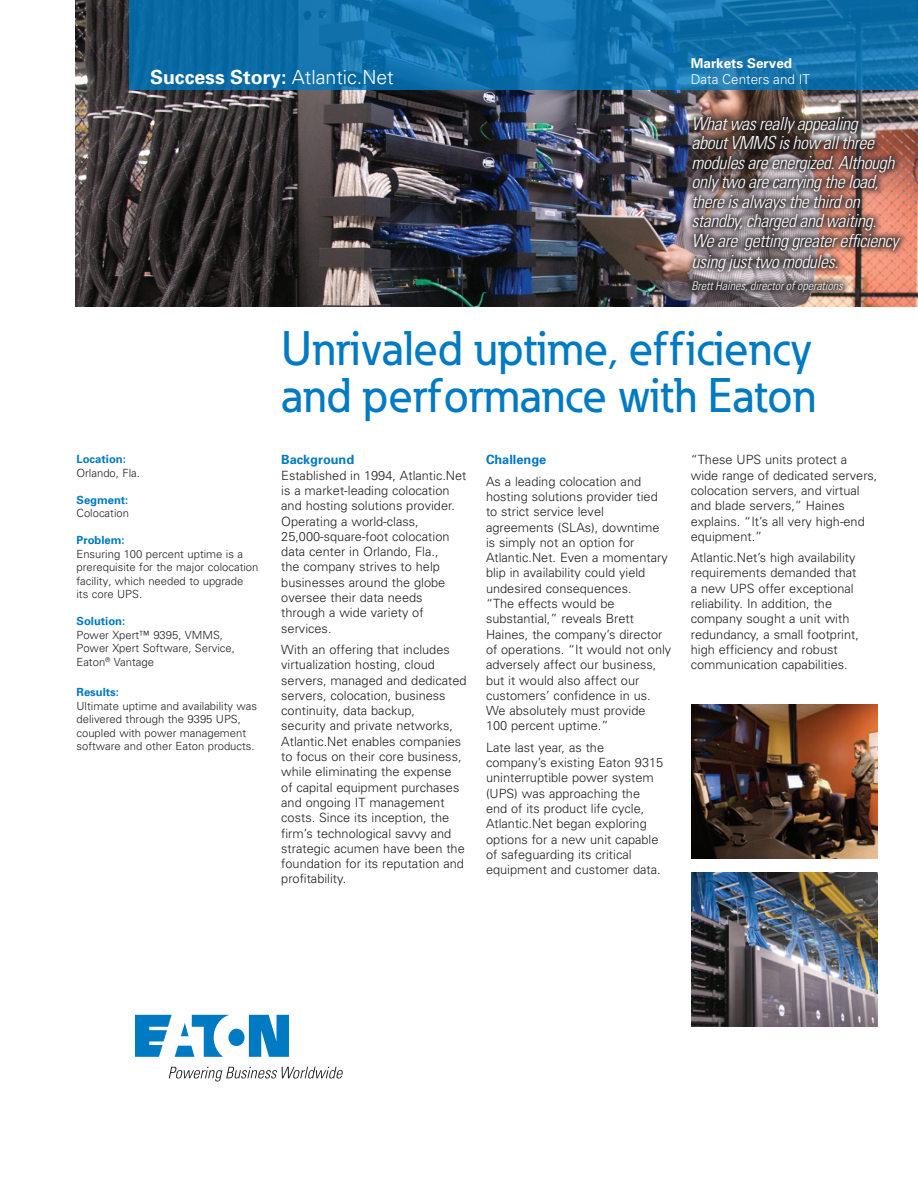
<style>
.page{position:relative;width:918px;height:1188px;background:#fff}
.page>*{position:absolute;margin:0;border:0;box-sizing:border-box;transform-origin:0 0}
._01_Headline___ADJ_C{font:500 48px/46.5px "Eaton";color:#007ac2}
._00_Product__Line_2{font:700 19.5px "Univers";color:#fff}
.t1{font:italic 300 condensed 18px/19.6px "Univers";letter-spacing:-.02em;color:#fff}
._00_Product__Line_2-2{font:300 13.5px "Univers";color:#fff}
._00_Product__Line_2-3{font:700 13.5px "Univers";color:#fff}
._01_Overview__11_pt{font:300 12.75px/15.3px "Univers";color:#231f20}
._01_Overview__11_pt-2{font:700 12.75px "Univers";color:#007ac2}
.t2{font:italic 300 condensed 12px "Univers";letter-spacing:-.005em;color:#fff}
._01_Overview__11_pt-3{font:300 11.25px/13.5px "Univers";color:#231f20}
.s1{font-weight:300}
.s2{font-weight:700;color:#007ac2}
</style>
<div class="page">
<img style="left:75px;top:0;width:843px;height:307px">
<div style="left:685px;top:109px;width:223px;height:190px;background:#231f20;opacity:.85"></div>
<img style="left:692px;top:873px;width:186px;height:153px">
<img style="left:692px;top:705px;width:186px;height:154px">
<svg style="left:129px;top:0;width:789px;height:90px;background:#0f70aa"></svg>
<svg style="left:135px;top:1015px;width:154px;height:42px"></svg>
<svg style="left:169px;top:1067px;width:174px;height:14px"></svg>
<p class="_00_Product__Line_2" style="left:150px;top:66px;width:245px">Success Story: <span class="s1">Atlantic.Net</span></p>
<p class="_00_Product__Line_2-3" style="left:691px;top:56px;width:103px">Markets Served</p>
<p class="_00_Product__Line_2-2" style="left:691px;top:71px;width:121px">Data Centers and IT</p>
<p class="t1" style="left:692px;top:114px;width:209px">What was really appealing<br>about VMMS is how all three modules are energized. Although only two are carrying the load, there is always the third on standby, charged and waiting.<br>We are getting greater efficiency using just two modules.</p>
<p class="t2" style="left:692px;top:278px;width:153px">Brett Haines, director of operations</p>
<p class="_01_Overview__11_pt-3" style="left:76px;top:452px;width:65px"><span class="s2">Location:<br></span>Orlando, Fla.</p>
<p class="_01_Overview__11_pt-3" style="left:76px;top:493px;width:54px"><span class="s2">Segment:<br></span>Colocation</p>
<p class="_01_Overview__11_pt-3" style="left:76px;top:533px;width:183px"><span class="s2">Problem:<br></span>Ensuring 100 percent uptime is a prerequisite for the major colocation facility, which needed to upgrade<br>its core UPS.</p>
<p class="_01_Overview__11_pt-3" style="left:76px;top:614px;width:160px"><span class="s2">Solution:<br></span>Power Xpert™ 9395, VMMS,<br>Power Xpert Software, Service,<br>Eaton<sup>®</sup> Vantage</p>
<p class="_01_Overview__11_pt-3" style="left:77px;top:686px;width:182px"><span class="s2">Results:<br></span>Ultimate uptime and availability was delivered through the 9395 UPS, coupled with power management software and other Eaton products.</p>
<p class="_01_Headline___ADJ_C" style="left:281px;top:325px;width:536px">Unrivaled uptime, efficiency and performance with Eaton</p>
<p class="_01_Overview__11_pt-2" style="left:281px;top:452px;width:74px">Background</p>
<p class="_01_Overview__11_pt" style="left:281px;top:468px;width:187px">Established in 1994, Atlantic.Net is a market-leading colocation and hosting solutions provider.<br>Operating a world-class,<br>25,000-square-foot colocation data center in Orlando, Fla.,<br>the company strives to help businesses around the globe oversee their data needs through a wide variety of services.</p>
<p class="_01_Overview__11_pt" style="left:281px;top:642px;width:187px">With an offering that includes virtualization hosting, cloud servers, managed and dedicated servers, colocation, business continuity, data backup,<br>security and private networks,<br>Atlantic.Net enables companies to focus on their core business, while eliminating the expense<br>of capital equipment purchases and ongoing IT management costs. Since its inception, the firm’s technological savvy and strategic acumen have been the foundation for its reputation and profitability.</p>
<p class="_01_Overview__11_pt-2" style="left:486px;top:452px;width:62px">Challenge</p>
<p class="_01_Overview__11_pt" style="left:486px;top:474px;width:187px">As a leading colocation and hosting solutions provider tied to strict service level agreements (SLAs), downtime is simply not an option for<br>Atlantic.Net. Even a momentary blip in availability could yield undesired consequences.<br>“The effects would be substantial,” reveals Brett<br>Haines, the company’s director of operations. “It would not only adversely affect our business, but it would also affect our customers’ confidence in us.<br>We absolutely must provide<br>100 percent uptime.”</p>
<p class="_01_Overview__11_pt" style="left:486px;top:740px;width:179px">Late last year, as the company’s existing Eaton 9315 uninterruptible power system (UPS) was approaching the end of its product life cycle,<br>Atlantic.Net began exploring options for a new unit capable of safeguarding its critical equipment and customer data.</p>
<p class="_01_Overview__11_pt" style="left:691px;top:452px;width:188px">“These UPS units protect a wide range of dedicated servers, colocation servers, and virtual and blade servers,” Haines explains. “It’s all very high-end equipment.”</p>
<p class="_01_Overview__11_pt" style="left:691px;top:550px;width:170px">Atlantic.Net’s high availability requirements demanded that a new UPS offer exceptional reliability. In addition, the company sought a unit with redundancy, a small footprint, high efficiency and robust communication capabilities.</p>
</div>
